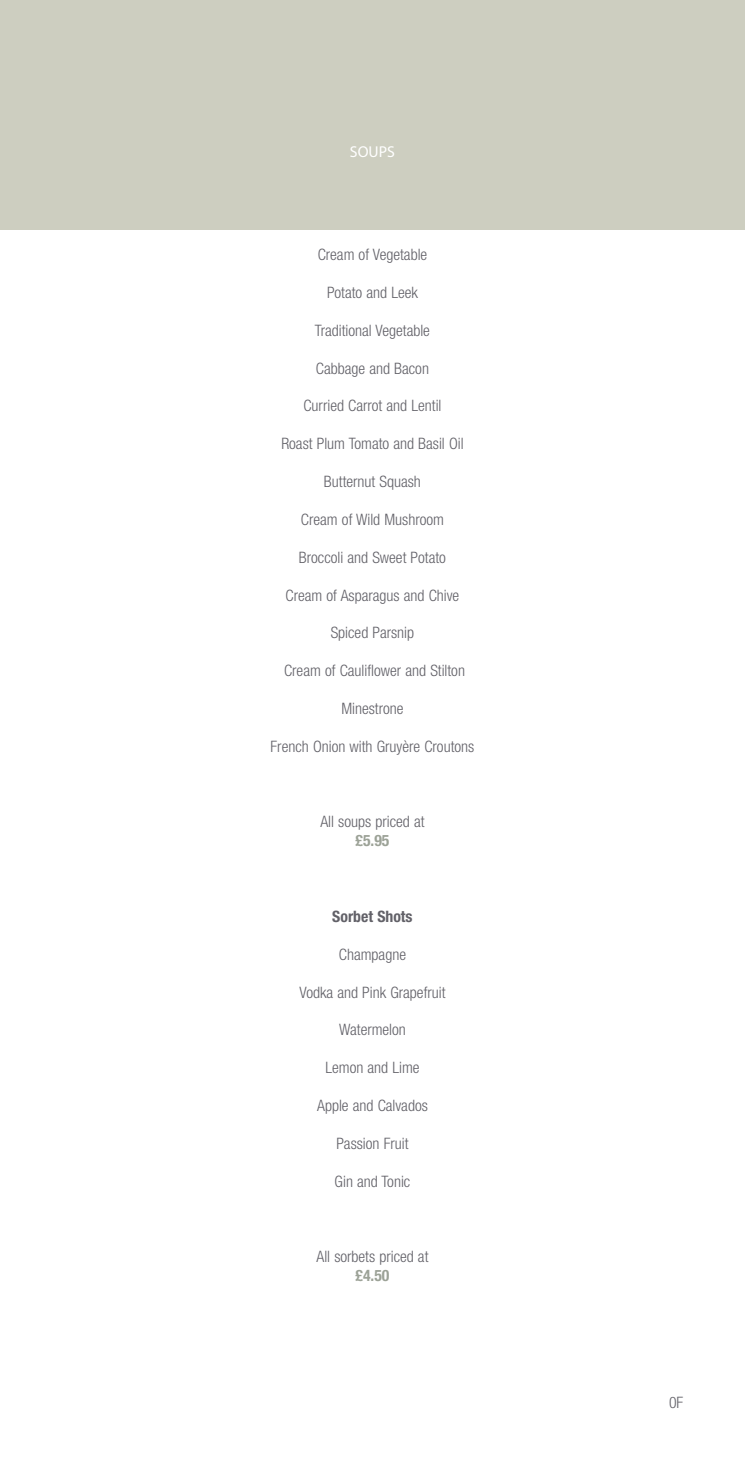
<style>
.page{position:relative;width:745px;height:1474px;background:#fff}
.page>*{position:absolute;margin:0;border:0;box-sizing:border-box;transform-origin:0 0}
.t1{font:300 condensed 15.75px "Helvetica Neue LT Std";color:#626168}
.t2{font:700 condensed 15.75px "Helvetica Neue LT Std";color:#626168}
.t3{font:700 condensed 15.75px "Helvetica Neue LT Std";color:#9ca297}
.t4{font:15.75px "Myriad Pro";color:#fff}
</style>
<div class="page">
<div style="left:0;top:0;width:744px;height:229px;background:#cdcec0"></div>
<p class="t4" style="left:350px;top:142px;width:46px">SOUPS</p>
<p class="t1" style="left:317px;top:246px;width:111px">Cream of Vegetable</p>
<p class="t1" style="left:327px;top:283px;width:92px">Potato and Leek</p>
<p class="t1" style="left:315px;top:321px;width:116px">Traditional Vegetable</p>
<p class="t1" style="left:316px;top:359px;width:114px">Cabbage and Bacon</p>
<p class="t1" style="left:303px;top:397px;width:139px">Curried Carrot and Lentil</p>
<p class="t1" style="left:281px;top:435px;width:183px">Roast Plum Tomato and Basil Oil</p>
<p class="t1" style="left:324px;top:472px;width:98px">Butternut Squash</p>
<p class="t1" style="left:301px;top:510px;width:144px">Cream of Wild Mushroom</p>
<p class="t1" style="left:299px;top:548px;width:148px">Broccoli and Sweet Potato</p>
<p class="t1" style="left:285px;top:586px;width:175px">Cream of Asparagus and Chive</p>
<p class="t1" style="left:330px;top:624px;width:85px">Spiced Parsnip</p>
<p class="t1" style="left:284px;top:661px;width:182px">Cream of Cauliflower and Stilton</p>
<p class="t1" style="left:341px;top:699px;width:64px">Minestrone</p>
<p class="t1" style="left:270px;top:737px;width:205px">French Onion with Gruyère Croutons</p>
<p class="t1" style="left:320px;top:813px;width:105px">All soups priced at</p>
<p class="t3" style="left:355px;top:831px;width:36px">£5.95</p>
<p class="t2" style="left:332px;top:906px;width:82px">Sorbet Shots</p>
<p class="t1" style="left:339px;top:945px;width:69px">Champagne</p>
<p class="t1" style="left:299px;top:983px;width:147px">Vodka and Pink Grapefruit</p>
<p class="t1" style="left:339px;top:1020px;width:68px">Watermelon</p>
<p class="t1" style="left:325px;top:1058px;width:96px">Lemon and Lime</p>
<p class="t1" style="left:317px;top:1096px;width:112px">Apple and Calvados</p>
<p class="t1" style="left:336px;top:1134px;width:74px">Passion Fruit</p>
<p class="t1" style="left:334px;top:1172px;width:77px">Gin and Tonic</p>
<p class="t1" style="left:316px;top:1247px;width:113px">All sorbets priced at</p>
<p class="t3" style="left:355px;top:1266px;width:36px">£4.50</p>
<p class="t1" style="left:668px;top:1393px;width:16px">0F</p>
</div>
